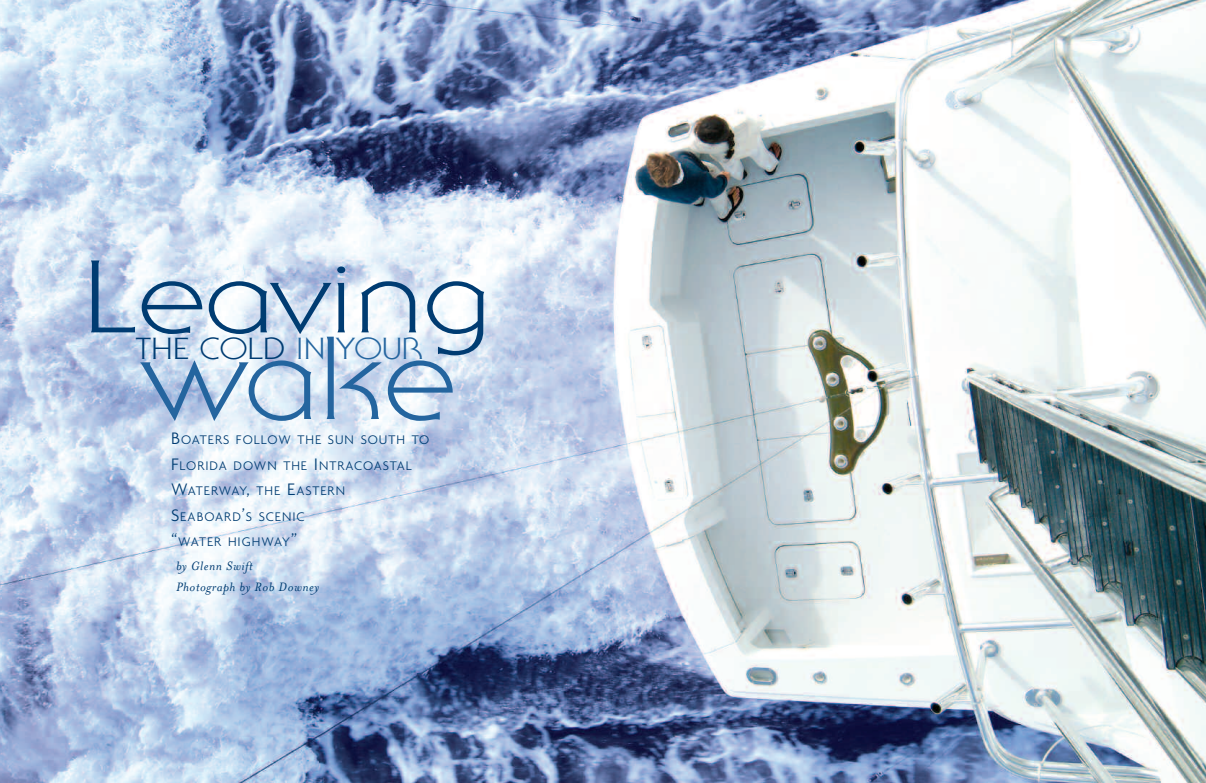
<style>
.page{position:relative;width:1206px;height:783px;background:#fff}
.page>*{position:absolute;margin:0;border:0;box-sizing:border-box;transform-origin:0 0}
.t1{font:300 115.7px "Serif Gothic";color:#24659f;scale:1.13 1}
.t2{font:300 101px "Serif Gothic";color:#003c72;scale:1.21 1}
.t3{font:300 29.9px "Serif Gothic";color:#003c72;scale:1.19 1}
.t4{font:italic 14px/21px "Mrs Eaves";letter-spacing:.03em;color:#003c72;scale:1.11 1}
.t5{font:300 13.5px/25.5px "Agenda";letter-spacing:.07em;color:#003c72}
.s1{color:#24659f}
.s2{font-size:18px}
</style>
<div class="page">
<img style="left:0;top:0;width:1206px;height:783px">
<h2 class="t2" style="left:83px;top:260px;width:338px">Leaving</h2>
<h1 class="t1" style="left:143px;top:337px;width:278px">wake</h1>
<h3 class="t3" style="left:135px;top:337px;width:242px">THE COLD <span class="s1">IN YOUR</span></h3>
<p class="t5" style="left:171px;top:427px;width:260px"><span class="s2">B</span>OATERS FOLLOW THE SUN SOUTH TO<br><span class="s2">F</span>LORIDA DOWN THE <span class="s2">I</span>NTRACOASTAL<br><span class="s2">W</span>ATERWAY<span class="s2">,</span> THE <span class="s2">E</span>ASTERN<br><span class="s2">S</span>EABOARD<span class="s2">’</span>S SCENIC<br><span class="s2">“</span>WATER HIGHWAY<span class="s2">”</span></p>
<p class="t4" style="left:176px;top:555px;width:131px">by Glenn Swift<br>Photograph by Rob Downey</p>
</div>
